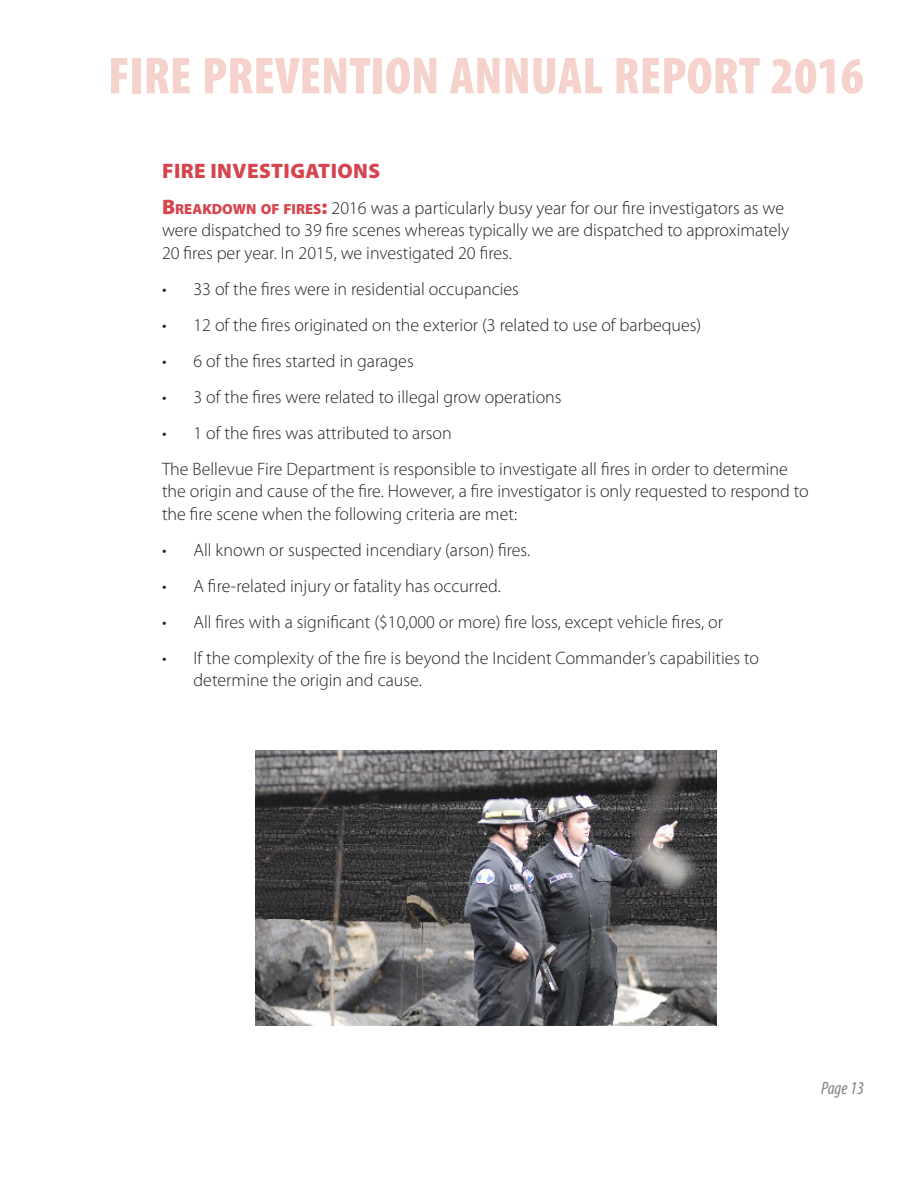
<style>
.page{position:relative;width:918px;height:1188px;background:#fff}
.page>*{position:absolute;margin:0;border:0;box-sizing:border-box;transform-origin:0 0}
.t1{font:900 condensed 52.5px "Myriad Pro";color:#f5d3cc}
.FIRST_MAIN_TITLE{font:900 21px "Myriad Pro";letter-spacing:.02em;color:#d6444e}
.bullet_tabs{font:300 18px/22.5px "Myriad Pro";color:#231f20}
.Main_TXT_paragraph{font:300 18px/22.5px "Myriad Pro";color:#231f20}
.FIRST_with_bold_3_wo{font:300 18px/22.5px "Myriad Pro";color:#231f20}
.t2{font:italic condensed 18px "Myriad Pro";color:#808285}
.s1{font-weight:900;font-size:21px;color:#d6444e}
.s2{font-weight:900;font-size:14.7px;color:#d6444e}
</style>
<div class="page">
<img style="left:255px;top:751px;width:462px;height:275px">
<h1 class="t1" style="left:108px;top:42px;width:757px">FIRE PREVENTION ANNUAL REPORT 2016</h1>
<p class="FIRST_MAIN_TITLE" style="left:162px;top:157px;width:220px">FIRE INVESTIGATIONS</p>
<p class="FIRST_with_bold_3_wo" style="left:162px;top:196px;width:629px"><span class="s1">B</span><span class="s2">REAKDOWN OF FIRES</span><span class="s1">:</span> 2016 was a particularly busy year for our fire investigators as we were dispatched to 39 fire scenes whereas typically we are dispatched to approximately<br>20 fires per year. In 2015, we investigated 20 fires.</p>
<p class="bullet_tabs" style="left:162px;top:277px;width:358px">• 33 of the fires were in residential occupancies</p>
<p class="bullet_tabs" style="left:162px;top:313px;width:541px">• 12 of the fires originated on the exterior (3 related to use of barbeques)</p>
<p class="bullet_tabs" style="left:162px;top:349px;width:253px">• 6 of the fires started in garages</p>
<p class="bullet_tabs" style="left:162px;top:385px;width:401px">• 3 of the fires were related to illegal grow operations</p>
<p class="bullet_tabs" style="left:162px;top:421px;width:291px">• 1 of the fires was attributed to arson</p>
<p class="Main_TXT_paragraph" style="left:162px;top:457px;width:648px">The Bellevue Fire Department is responsible to investigate all fires in order to determine the origin and cause of the fire. However, a fire investigator is only requested to respond to the fire scene when the following criteria are met:</p>
<p class="bullet_tabs" style="left:162px;top:538px;width:370px">• All known or suspected incendiary (arson) fires.</p>
<p class="bullet_tabs" style="left:162px;top:574px;width:340px">• A fire-related injury or fatality has occurred.</p>
<p class="bullet_tabs" style="left:162px;top:610px;width:563px">• All fires with a significant ($10,000 or more) fire loss, except vehicle fires, or</p>
<p class="bullet_tabs" style="left:194px;top:646px;width:567px;text-indent:-32px">• If the complexity of the fire is beyond the Incident Commander’s capabilities to determine the origin and cause.</p>
<p class="t2" style="left:821px;top:1077px;width:44px">Page 13</p>
</div>
